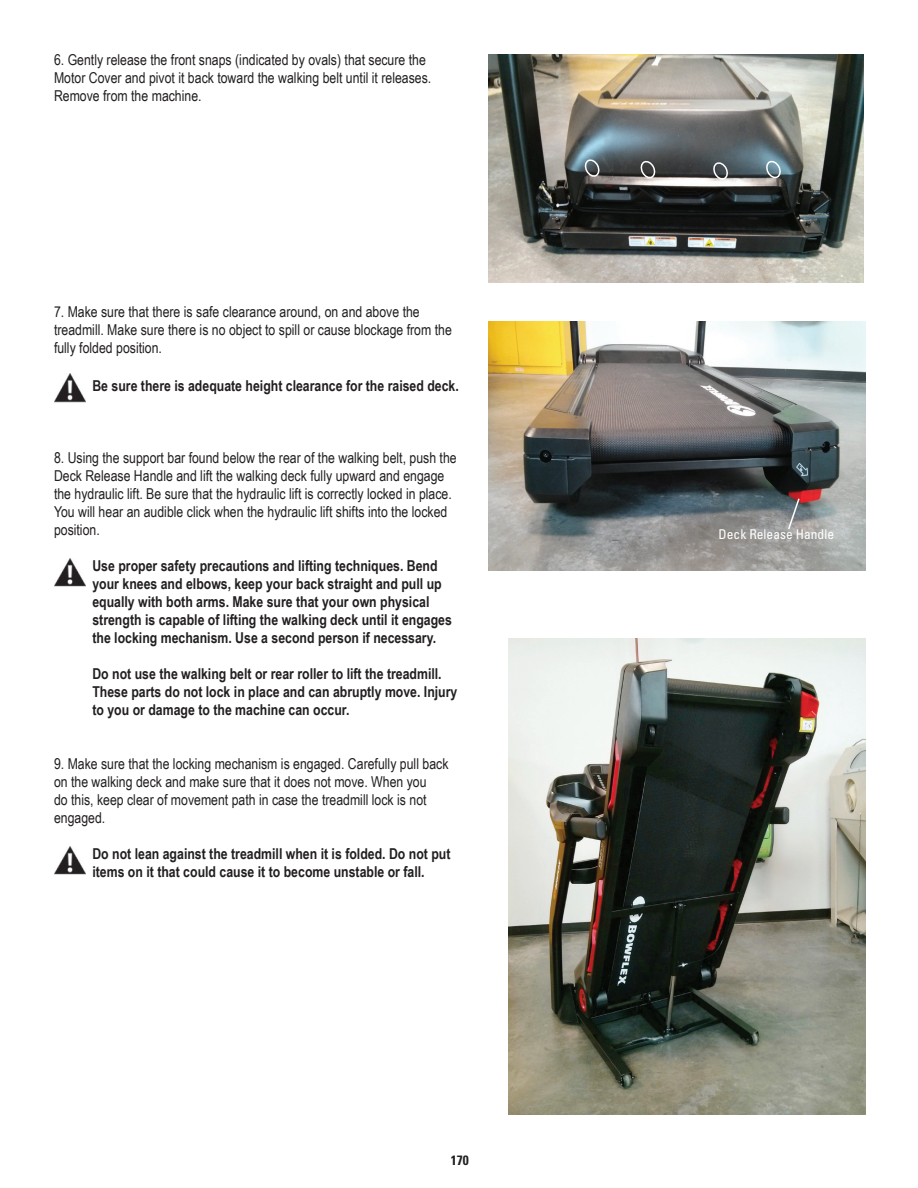
<style>
.page{position:relative;width:918px;height:1188px;background:#fff}
.page>*{position:absolute;margin:0;border:0;box-sizing:border-box;transform-origin:0 0}
.t1{font:15px/18px "Arial Narrow";color:#231f20}
.t2{font:700 15px/18px "Arial Narrow";color:#231f20}
.t3{font:condensed 13.5px "Univers";color:#fff}
.t4{font:700 condensed 13.5px "Univers";color:#231f20}
</style>
<div class="page">
<img style="left:54px;top:374px;width:32px;height:29px">
<img style="left:54px;top:558px;width:32px;height:29px">
<img style="left:54px;top:846px;width:32px;height:29px">
<img style="left:509px;top:639px;width:357px;height:475px">
<img style="left:488px;top:322px;width:378px;height:248px">
<svg style="left:787px;top:497px;width:14px;height:34px"></svg>
<img style="left:489px;top:54px;width:375px;height:228px">
<svg style="left:583px;top:159px;width:18px;height:18px"></svg>
<svg style="left:639px;top:161px;width:18px;height:18px"></svg>
<svg style="left:712px;top:162px;width:17px;height:18px"></svg>
<svg style="left:765px;top:161px;width:17px;height:18px"></svg>
<p class="t1" style="left:54px;top:50px;width:379px">6. Gently release the front snaps (indicated by ovals) that secure the<br>Motor Cover and pivot it back toward the walking belt until it releases.<br>Remove from the machine.</p>
<p class="t1" style="left:54px;top:302px;width:399px">7. Make sure that there is safe clearance around, on and above the treadmill. Make sure there is no object to spill or cause blockage from the fully folded position.</p>
<p class="t2" style="left:92px;top:376px;width:368px">Be sure there is adequate height clearance for the raised deck.</p>
<p class="t1" style="left:54px;top:448px;width:404px">8. Using the support bar found below the rear of the walking belt, push the Deck Release Handle and lift the walking deck fully upward and engage the hydraulic lift. Be sure that the hydraulic lift is correctly locked in place.<br>You will hear an audible click when the hydraulic lift shifts into the locked position.</p>
<p class="t2" style="left:92px;top:556px;width:361px">Use proper safety precautions and lifting techniques. Bend your knees and elbows, keep your back straight and pull up equally with both arms. Make sure that your own physical strength is capable of lifting the walking deck until it engages the locking mechanism. Use a second person if necessary.</p>
<p class="t2" style="left:92px;top:664px;width:367px">Do not use the walking belt or rear roller to lift the treadmill.<br>These parts do not lock in place and can abruptly move. Injury to you or damage to the machine can occur.</p>
<p class="t1" style="left:54px;top:754px;width:396px">9. Make sure that the locking mechanism is engaged. Carefully pull back on the walking deck and make sure that it does not move. When you<br>do this, keep clear of movement path in case the treadmill lock is not engaged.</p>
<p class="t2" style="left:92px;top:844px;width:360px">Do not lean against the treadmill when it is folded. Do not put items on it that could cause it to become unstable or fall.</p>
<p class="t4" style="left:451px;top:1152px;width:19px">170</p>
<p class="t3" style="left:719px;top:526px;width:117px">Deck Release Handle</p>
</div>
